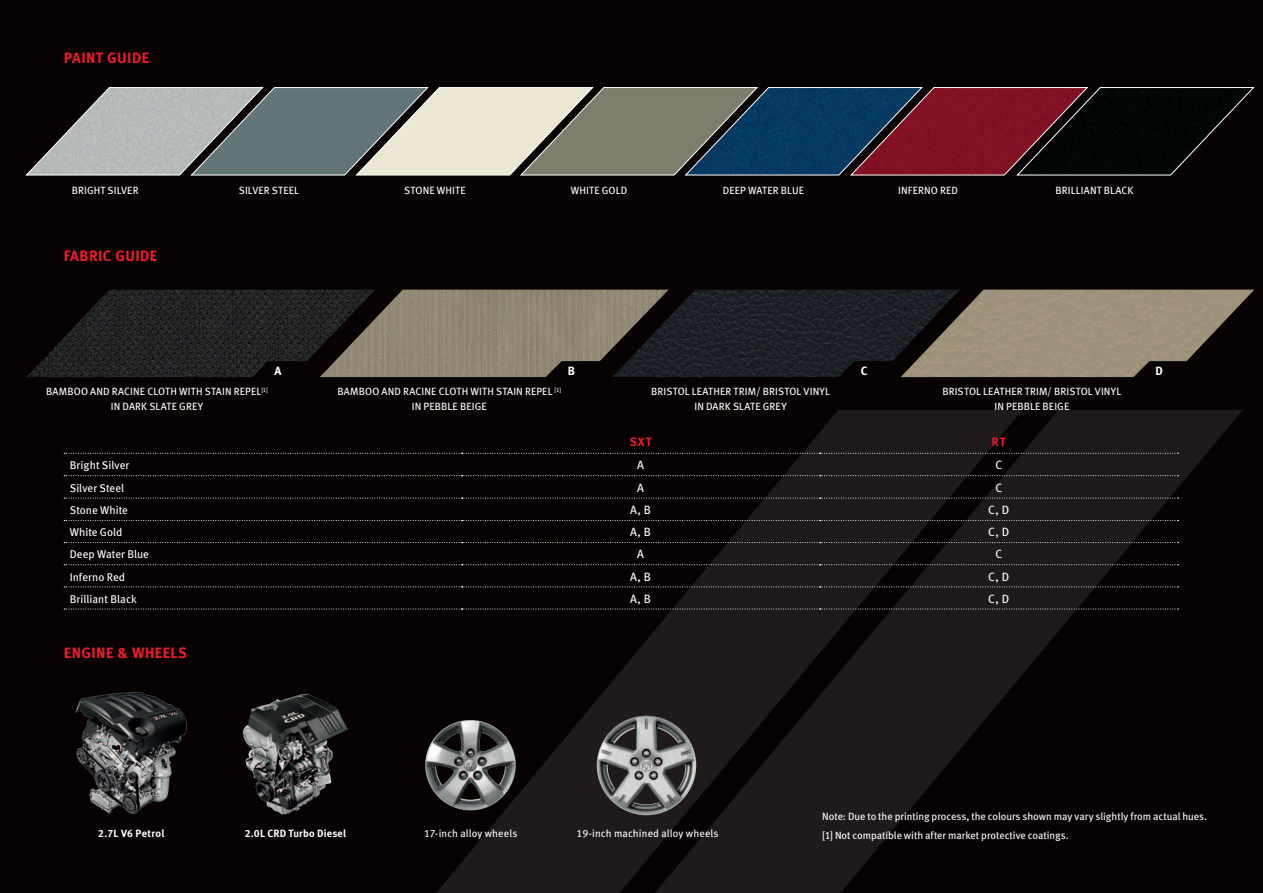
<style>
.page{position:relative;width:1263px;height:893px;background:#080302}
.page>*{position:absolute;margin:0;border:0;box-sizing:border-box;transform-origin:0 0}
.t1{font:15px "Meta Bold LF";letter-spacing:.03em;color:#ee1b2c}
.t2{font:12px "Meta Book LF";color:#fff}
.t3{font:12px "Meta Bold LF";color:#ee1b2c}
.t4{font:12px "Meta Bold LF";color:#fff}
.t5{font:11.25px "Meta Book LF";letter-spacing:.005em;color:#fff}
.t6{font:10.5px/19.4px "Meta Book LF";letter-spacing:.005em;color:#fff}
.t7{font:10.5px "Meta Bold LF";letter-spacing:.02em;color:#fff}
.t8{font:6.15px "Meta Book LF";color:#fff}
</style>
<div class="page">
<svg style="left:415px;top:452px;width:220px;height:441px"></svg>
<svg style="left:635px;top:410px;width:607px;height:483px;fill:#201b1a"></svg>
<img style="left:27px;top:290px;width:293px;height:87px">
<img style="left:320px;top:290px;width:292px;height:87px">
<img style="left:612px;top:290px;width:289px;height:87px">
<img style="left:901px;top:290px;width:353px;height:87px">
<svg style="left:244px;top:357px;width:69px;height:20px"></svg>
<svg style="left:537px;top:357px;width:70px;height:21px"></svg>
<svg style="left:830px;top:357px;width:69px;height:20px"></svg>
<svg style="left:1125px;top:357px;width:69px;height:21px"></svg>
<svg style="left:64px;top:453px;width:1114px;height:1px"></svg>
<svg style="left:64px;top:475px;width:1114px;height:1px"></svg>
<svg style="left:64px;top:498px;width:1114px;height:1px"></svg>
<svg style="left:64px;top:520px;width:1114px;height:1px"></svg>
<svg style="left:64px;top:542px;width:1114px;height:1px"></svg>
<svg style="left:64px;top:564px;width:1114px;height:1px"></svg>
<svg style="left:64px;top:586px;width:1114px;height:1px"></svg>
<svg style="left:64px;top:609px;width:1114px;height:1px"></svg>
<svg style="left:25px;top:87px;width:1230px;height:89px"></svg>
<img style="left:425px;top:720px;width:91px;height:90px">
<img style="left:75px;top:692px;width:112px;height:122px">
<img style="left:597px;top:716px;width:99px;height:99px">
<img style="left:243px;top:694px;width:70px;height:121px">
<h1 class="t1" style="left:64px;top:49px;width:72px">PAINT GUIDE</h1>
<p class="t6" style="left:72px;top:181px;width:13px">Bright</p>
<p class="t6" style="left:108px;top:181px;width:12px">Silver</p>
<p class="t6" style="left:239px;top:181px;width:12px">Silver</p>
<p class="t6" style="left:272px;top:181px;width:13px">Steel</p>
<p class="t6" style="left:404px;top:181px;width:7px">stone</p>
<p class="t6" style="left:437px;top:181px;width:7px">white</p>
<p class="t6" style="left:571px;top:181px;width:7px">white</p>
<p class="t6" style="left:602px;top:181px;width:8px">gold</p>
<p class="t6" style="left:723px;top:181px;width:13px">Deep</p>
<p class="t6" style="left:748px;top:181px;width:8px">water</p>
<p class="t6" style="left:781px;top:181px;width:13px">Blue</p>
<p class="t6" style="left:898px;top:181px;width:10px">Inferno</p>
<p class="t6" style="left:940px;top:181px;width:13px">Red</p>
<p class="t6" style="left:1055px;top:181px;width:13px">Brilliant</p>
<p class="t6" style="left:1104px;top:181px;width:13px">Black</p>
<h1 class="t1" style="left:64px;top:247px;width:80px">FABRIC GUIDE</h1>
<p class="t4" style="left:275px;top:364px;width:8px">A</p>
<p class="t4" style="left:568px;top:364px;width:9px">B</p>
<p class="t4" style="left:861px;top:364px;width:8px">C</p>
<p class="t4" style="left:1155px;top:364px;width:9px">D</p>
<p class="t6" style="left:46px;top:382px;width:15px">Bamboo</p>
<p class="t6" style="left:90px;top:382px;width:8px">and</p>
<p class="t6" style="left:112px;top:382px;width:13px">Racine</p>
<p class="t6" style="left:147px;top:382px;width:13px">Cloth</p>
<p class="t6" style="left:179px;top:382px;width:7px">with</p>
<p class="t6" style="left:205px;top:382px;width:13px">Stain</p>
<p class="t6" style="left:234px;top:382px;width:13px">Repel</p>
<p class="t8" style="left:261px;top:386px;width:8px">[1]</p>
<p class="t6" style="left:111px;top:397px;width:26px">in Dark</p>
<p class="t6" style="left:149px;top:397px;width:13px">Slate</p>
<p class="t6" style="left:179px;top:397px;width:25px">Grey</p>
<p class="t6" style="left:337px;top:382px;width:15px">Bamboo</p>
<p class="t6" style="left:381px;top:382px;width:8px">and</p>
<p class="t6" style="left:403px;top:382px;width:13px">Racine</p>
<p class="t6" style="left:439px;top:382px;width:13px">Cloth</p>
<p class="t6" style="left:470px;top:382px;width:7px">with</p>
<p class="t6" style="left:496px;top:382px;width:13px">Stain</p>
<p class="t6" style="left:525px;top:382px;width:13px">Repel</p>
<p class="t8" style="left:555px;top:386px;width:8px">[1]</p>
<p class="t6" style="left:412px;top:397px;width:24px">in Pebble</p>
<p class="t6" style="left:460px;top:397px;width:13px">Beige</p>
<p class="t6" style="left:651px;top:382px;width:13px">Bristol</p>
<p class="t6" style="left:692px;top:382px;width:12px">Leather</p>
<p class="t6" style="left:733px;top:382px;width:42px">Trim/ Bristol</p>
<p class="t6" style="left:803px;top:382px;width:26px">Vinyl</p>
<p class="t6" style="left:694px;top:397px;width:26px">in Dark</p>
<p class="t6" style="left:733px;top:397px;width:13px">Slate</p>
<p class="t6" style="left:763px;top:397px;width:25px">Grey</p>
<p class="t6" style="left:942px;top:382px;width:13px">Bristol</p>
<p class="t6" style="left:983px;top:382px;width:12px">Leather</p>
<p class="t6" style="left:1025px;top:382px;width:42px">Trim/ Bristol</p>
<p class="t6" style="left:1095px;top:382px;width:26px">Vinyl</p>
<p class="t6" style="left:994px;top:397px;width:24px">in Pebble</p>
<p class="t6" style="left:1042px;top:397px;width:13px">Beige</p>
<p class="t3" style="left:630px;top:434px;width:23px">SXT</p>
<p class="t3" style="left:992px;top:434px;width:15px">RT</p>
<p class="t5" style="left:70px;top:459px;width:61px">Bright Silver</p>
<p class="t2" style="left:637px;top:458px;width:8px">A</p>
<p class="t2" style="left:995px;top:458px;width:8px">C</p>
<p class="t5" style="left:70px;top:481px;width:56px">Silver Steel</p>
<p class="t2" style="left:637px;top:480px;width:8px">A</p>
<p class="t2" style="left:995px;top:480px;width:8px">C</p>
<p class="t5" style="left:70px;top:503px;width:60px">Stone White</p>
<p class="t2" style="left:630px;top:503px;width:22px">A, B</p>
<p class="t2" style="left:988px;top:503px;width:23px">C, D</p>
<p class="t5" style="left:70px;top:526px;width:54px">White Gold</p>
<p class="t2" style="left:630px;top:525px;width:22px">A, B</p>
<p class="t2" style="left:988px;top:525px;width:23px">C, D</p>
<p class="t5" style="left:70px;top:548px;width:81px">Deep Water Blue</p>
<p class="t2" style="left:637px;top:547px;width:8px">A</p>
<p class="t2" style="left:995px;top:547px;width:8px">C</p>
<p class="t5" style="left:70px;top:570px;width:57px">Inferno Red</p>
<p class="t2" style="left:630px;top:569px;width:22px">A, B</p>
<p class="t2" style="left:988px;top:569px;width:23px">C, D</p>
<p class="t5" style="left:70px;top:592px;width:69px">Brilliant Black</p>
<p class="t2" style="left:630px;top:591px;width:22px">A, B</p>
<p class="t2" style="left:988px;top:591px;width:23px">C, D</p>
<h1 class="t1" style="left:64px;top:644px;width:91px">ENGINE &amp; WHEELS</h1>
<p class="t7" style="left:98px;top:827px;width:68px">2.7L V6 PETROL</p>
<p class="t7" style="left:245px;top:827px;width:103px">2.0L CRD TURBO DIESEL</p>
<p class="t6" style="left:424px;top:824px;width:95px">17-inch alloy wheels</p>
<p class="t6" style="left:577px;top:824px;width:144px">19-inch machined alloy wheels</p>
<p class="t6" style="left:822px;top:806px;width:386px">Note: Due to the printing process, the colours shown may vary slightly from actual hues. [1] Not compatible with after market protective coatings.</p>
</div>
